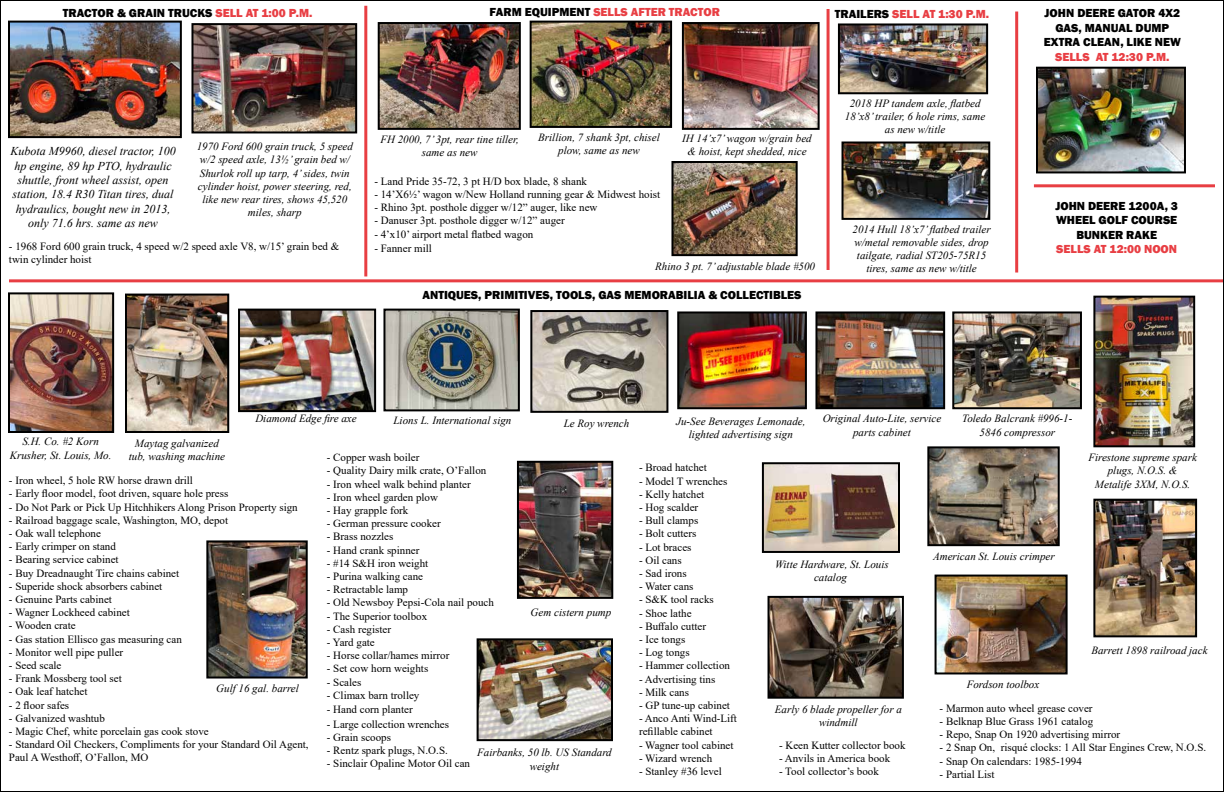
<style>
.page{position:relative;width:1224px;height:792px;background:#fff}
.page>*{position:absolute;margin:0;border:0;box-sizing:border-box;transform-origin:0 0}
.t1{font:800 12px/14.4px "Franklin Gothic";color:#000;text-align:center}
.t2{font:italic 12px/14.4px "Times New Roman";color:#000;text-align:center}
.t3{font:800 12px "Franklin Gothic";color:#e83e43}
.t4{font:11px/13.2px "Times New Roman";color:#000}
.t5{font:italic 11px/13.2px "Times New Roman";color:#000;text-align:center}
.s1{color:#e83e43}
.s2{color:#000}
</style>
<div class="page">
<img style="left:0;top:0;width:1224px;height:792px">
<p class="t1" style="left:63px;top:6px;width:251px">TRACTOR &amp; GRAIN TRUCKS <span class="s1">SELL AT 1:00 P.M.</span></p>
<p class="t5" style="left:197px;top:140px;width:158px">1970 Ford 600 grain truck, 5 speed w/2 speed axle, 13½’ grain bed w/<br>Shurlok roll up tarp, 4’ sides, twin cylinder hoist, power steering, red, like new rear tires, shows 45,520 miles, sharp</p>
<p class="t4" style="left:9px;top:239px;width:332px">- 1968 Ford 600 grain truck, 4 speed w/2 speed axle V8, w/15’ grain bed &amp; twin cylinder hoist</p>
<p class="t2" style="left:10px;top:144px;width:167px">Kubota M9960, diesel tractor, 100 hp engine, 89 hp PTO, hydraulic shuttle, front wheel assist, open station, 18.4 R30 Titan tires, dual hydraulics, bought new in 2013, only 71.6 hrs. same as new</p>
<p class="t3" style="left:490px;top:4px;width:232px"><span class="s2">FARM EQUIPMENT</span> SELLS AFTER TRACTOR</p>
<p class="t1" style="left:1044px;top:6px;width:138px">JOHN DEERE GATOR 4X2<br>GAS, MANUAL DUMP<br>EXTRA CLEAN, LIKE NEW</p>
<p class="t3" style="left:1055px;top:49px;width:116px">SELLS AT 12:30 P.M.</p>
<p class="t3" style="left:835px;top:7px;width:156px"><span class="s2">TRAILERS</span> SELL AT 1:30 P.M.</p>
<p class="t5" style="left:380px;top:132px;width:140px">FH 2000, 7’ 3pt, rear tine tiller, same as new</p>
<p class="t5" style="left:538px;top:131px;width:123px">Brillion, 7 shank 3pt, chisel plow, same as new</p>
<p class="t5" style="left:682px;top:131px;width:131px">IH 14’x7’ wagon w/grain bed &amp; hoist, kept shedded, nice</p>
<p class="t4" style="left:374px;top:174px;width:214px">- Land Pride 35-72, 3 pt H/D box blade, 8 shank</p>
<p class="t4" style="left:374px;top:187px;width:287px">- 14’X6½’ wagon w/New Holland running gear &amp; Midwest hoist</p>
<p class="t4" style="left:374px;top:201px;width:225px">- Rhino 3pt. posthole digger w/12” auger, like new</p>
<p class="t4" style="left:374px;top:214px;width:192px">- Danuser 3pt. posthole digger w/12” auger</p>
<p class="t4" style="left:374px;top:227px;width:160px">- 4’x10’ airport metal flatbed wagon</p>
<p class="t4" style="left:374px;top:241px;width:59px">- Fanner mill</p>
<p class="t1" style="left:422px;top:287px;width:381px">ANTIQUES, PRIMITIVES, TOOLS, GAS MEMORABILIA &amp; COLLECTIBLES</p>
<p class="t5" style="left:655px;top:259px;width:161px">Rhino 3 pt. 7’ adjustable blade #500</p>
<p class="t5" style="left:845px;top:96px;width:142px">2018 HP tandem axle, flatbed<br>18’x8’ trailer, 6 hole rims, same as new w/title</p>
<p class="t5" style="left:853px;top:222px;width:140px">2014 Hull 18’x7’ flatbed trailer w/metal removable sides, drop tailgate, radial ST205-75R15 tires, same as new w/title</p>
<p class="t1" style="left:1055px;top:199px;width:124px">JOHN DEERE 1200A, 3<br>WHEEL GOLF COURSE<br>BUNKER RAKE</p>
<p class="t3" style="left:1056px;top:241px;width:122px">SELLS AT 12:00 NOON</p>
<p class="t5" style="left:255px;top:411px;width:103px">Diamond Edge fire axe</p>
<p class="t5" style="left:394px;top:413px;width:119px">Lions L. International sign</p>
<p class="t5" style="left:564px;top:416px;width:67px">Le Roy wrench</p>
<p class="t5" style="left:676px;top:414px;width:131px">Ju-See Beverages Lemonade, lighted advertising sign</p>
<p class="t5" style="left:823px;top:412px;width:120px">Original Auto-Lite, service parts cabinet</p>
<p class="t5" style="left:962px;top:412px;width:112px">Toledo Balcrank #996-1-<br>5846 compressor</p>
<p class="t5" style="left:10px;top:435px;width:103px">S.H. Co. #2 Korn<br>Krusher, St. Louis, Mo.</p>
<p class="t5" style="left:129px;top:436px;width:98px">Maytag galvanized tub, washing machine</p>
<p class="t4" style="left:327px;top:451px;width:94px">- Copper wash boiler</p>
<p class="t4" style="left:327px;top:464px;width:161px">- Quality Dairy milk crate, O’Fallon</p>
<p class="t4" style="left:327px;top:477px;width:145px">- Iron wheel walk behind planter</p>
<p class="t4" style="left:327px;top:490px;width:113px">- Iron wheel garden plow</p>
<p class="t4" style="left:327px;top:503px;width:83px">- Hay grapple fork</p>
<p class="t4" style="left:327px;top:517px;width:115px">- German pressure cooker</p>
<p class="t4" style="left:327px;top:530px;width:68px">- Brass nozzles</p>
<p class="t4" style="left:327px;top:543px;width:94px">- Hand crank spinner</p>
<p class="t4" style="left:327px;top:556px;width:103px">- #14 S&amp;H iron weight</p>
<p class="t4" style="left:327px;top:569px;width:98px">- Purina walking cane</p>
<p class="t4" style="left:327px;top:583px;width:83px">- Retractable lamp</p>
<p class="t4" style="left:327px;top:596px;width:169px">- Old Newsboy Pepsi-Cola nail pouch</p>
<p class="t4" style="left:327px;top:609px;width:102px">- The Superior toolbox</p>
<p class="t4" style="left:327px;top:622px;width:66px">- Cash register</p>
<p class="t4" style="left:327px;top:635px;width:49px">- Yard gate</p>
<p class="t4" style="left:327px;top:649px;width:124px">- Horse collar/hames mirror</p>
<p class="t4" style="left:327px;top:662px;width:103px">- Set cow horn weights</p>
<p class="t4" style="left:327px;top:675px;width:36px">- Scales</p>
<p class="t4" style="left:327px;top:688px;width:94px">- Climax barn trolley</p>
<p class="t4" style="left:327px;top:703px;width:87px">- Hand corn planter</p>
<p class="t4" style="left:327px;top:717px;width:124px">- Large collection wrenches</p>
<p class="t4" style="left:327px;top:730px;width:66px">- Grain scoops</p>
<p class="t4" style="left:327px;top:743px;width:122px">- Rentz spark plugs, N.O.S.</p>
<p class="t4" style="left:327px;top:757px;width:145px">- Sinclair Opaline Motor Oil can</p>
<p class="t5" style="left:1088px;top:451px;width:110px">Firestone supreme spark plugs, N.O.S. &amp;<br>Metalife 3XM, N.O.S.</p>
<p class="t4" style="left:639px;top:461px;width:69px">- Broad hatchet</p>
<p class="t4" style="left:639px;top:474px;width:90px">- Model T wrenches</p>
<p class="t4" style="left:639px;top:487px;width:67px">- Kelly hatchet</p>
<p class="t4" style="left:639px;top:500px;width:61px">- Hog scalder</p>
<p class="t4" style="left:639px;top:513px;width:61px">- Bull clamps</p>
<p class="t4" style="left:639px;top:527px;width:59px">- Bolt cutters</p>
<p class="t4" style="left:639px;top:540px;width:54px">- Lot braces</p>
<p class="t4" style="left:639px;top:553px;width:44px">- Oil cans</p>
<p class="t4" style="left:639px;top:566px;width:49px">- Sad irons</p>
<p class="t4" style="left:639px;top:579px;width:56px">- Water cans</p>
<p class="t4" style="left:639px;top:593px;width:76px">- S&amp;K tool racks</p>
<p class="t4" style="left:639px;top:606px;width:54px">- Shoe lathe</p>
<p class="t4" style="left:639px;top:619px;width:69px">- Buffalo cutter</p>
<p class="t4" style="left:639px;top:632px;width:48px">- Ice tongs</p>
<p class="t4" style="left:639px;top:645px;width:52px">- Log tongs</p>
<p class="t4" style="left:639px;top:659px;width:93px">- Hammer collection</p>
<p class="t4" style="left:639px;top:672px;width:78px">- Advertising tins</p>
<p class="t4" style="left:639px;top:685px;width:52px">- Milk cans</p>
<p class="t4" style="left:639px;top:698px;width:92px">- GP tune-up cabinet</p>
<p class="t4" style="left:639px;top:711px;width:100px">- Anco Anti Wind-Lift refillable cabinet</p>
<p class="t4" style="left:639px;top:738px;width:96px">- Wagner tool cabinet</p>
<p class="t4" style="left:639px;top:751px;width:75px">- Wizard wrench</p>
<p class="t4" style="left:639px;top:764px;width:84px">- Stanley #36 level</p>
<p class="t4" style="left:9px;top:474px;width:186px">- Iron wheel, 5 hole RW horse drawn drill</p>
<p class="t4" style="left:9px;top:487px;width:221px">- Early floor model, foot driven, square hole press</p>
<p class="t4" style="left:9px;top:500px;width:290px">- Do Not Park or Pick Up Hitchhikers Along Prison Property sign</p>
<p class="t4" style="left:9px;top:513px;width:221px">- Railroad baggage scale, Washington, MO, depot</p>
<p class="t4" style="left:9px;top:526px;width:93px">- Oak wall telephone</p>
<p class="t4" style="left:9px;top:540px;width:108px">- Early crimper on stand</p>
<p class="t4" style="left:9px;top:553px;width:111px">- Bearing service cabinet</p>
<p class="t4" style="left:9px;top:566px;width:172px">- Buy Dreadnaught Tire chains cabinet</p>
<p class="t4" style="left:9px;top:579px;width:155px">- Superide shock absorbers cabinet</p>
<p class="t4" style="left:9px;top:592px;width:104px">- Genuine Parts cabinet</p>
<p class="t4" style="left:9px;top:606px;width:122px">- Wagner Lockheed cabinet</p>
<p class="t4" style="left:9px;top:619px;width:68px">- Wooden crate</p>
<p class="t4" style="left:9px;top:632px;width:174px">- Gas station Ellisco gas measuring can</p>
<p class="t4" style="left:9px;top:645px;width:116px">- Monitor well pipe puller</p>
<p class="t4" style="left:9px;top:658px;width:54px">- Seed scale</p>
<p class="t4" style="left:9px;top:672px;width:114px">- Frank Mossberg tool set</p>
<p class="t4" style="left:9px;top:685px;width:80px">- Oak leaf hatchet</p>
<p class="t4" style="left:9px;top:698px;width:62px">- 2 floor safes</p>
<p class="t4" style="left:9px;top:711px;width:97px">- Galvanized washtub</p>
<p class="t4" style="left:9px;top:724px;width:201px">- Magic Chef, white porcelain gas cook stove</p>
<p class="t4" style="left:9px;top:738px;width:301px">- Standard Oil Checkers, Compliments for your Standard Oil Agent,<br>Paul A Westhoff, O’Fallon, MO</p>
<p class="t5" style="left:933px;top:550px;width:123px">American St. Louis crimper</p>
<p class="t5" style="left:775px;top:557px;width:115px">Witte Hardware, St. Louis catalog</p>
<p class="t5" style="left:531px;top:605px;width:82px">Gem cistern pump</p>
<p class="t5" style="left:1091px;top:644px;width:118px">Barrett 1898 railroad jack</p>
<p class="t5" style="left:967px;top:678px;width:74px">Fordson toolbox</p>
<p class="t5" style="left:216px;top:681px;width:84px">Gulf 16 gal. barrel</p>
<p class="t4" style="left:940px;top:701px;width:155px">- Marmon auto wheel grease cover</p>
<p class="t4" style="left:940px;top:714px;width:155px">- Belknap Blue Grass 1961 catalog</p>
<p class="t4" style="left:940px;top:728px;width:182px">- Repo, Snap On 1920 advertising mirror</p>
<p class="t4" style="left:940px;top:741px;width:268px">- 2 Snap On, risqué clocks: 1 All Star Engines Crew, N.O.S.</p>
<p class="t4" style="left:940px;top:754px;width:144px">- Snap On calendars: 1985-1994</p>
<p class="t4" style="left:940px;top:767px;width:57px">- Partial List</p>
<p class="t5" style="left:775px;top:702px;width:128px">Early 6 blade propeller for a windmill</p>
<p class="t4" style="left:779px;top:738px;width:128px">- Keen Kutter collector book</p>
<p class="t4" style="left:779px;top:751px;width:113px">- Anvils in America book</p>
<p class="t4" style="left:779px;top:764px;width:101px">- Tool collector’s book</p>
<p class="t5" style="left:477px;top:746px;width:136px">Fairbanks, 50 lb. US Standard weight</p>
</div>
